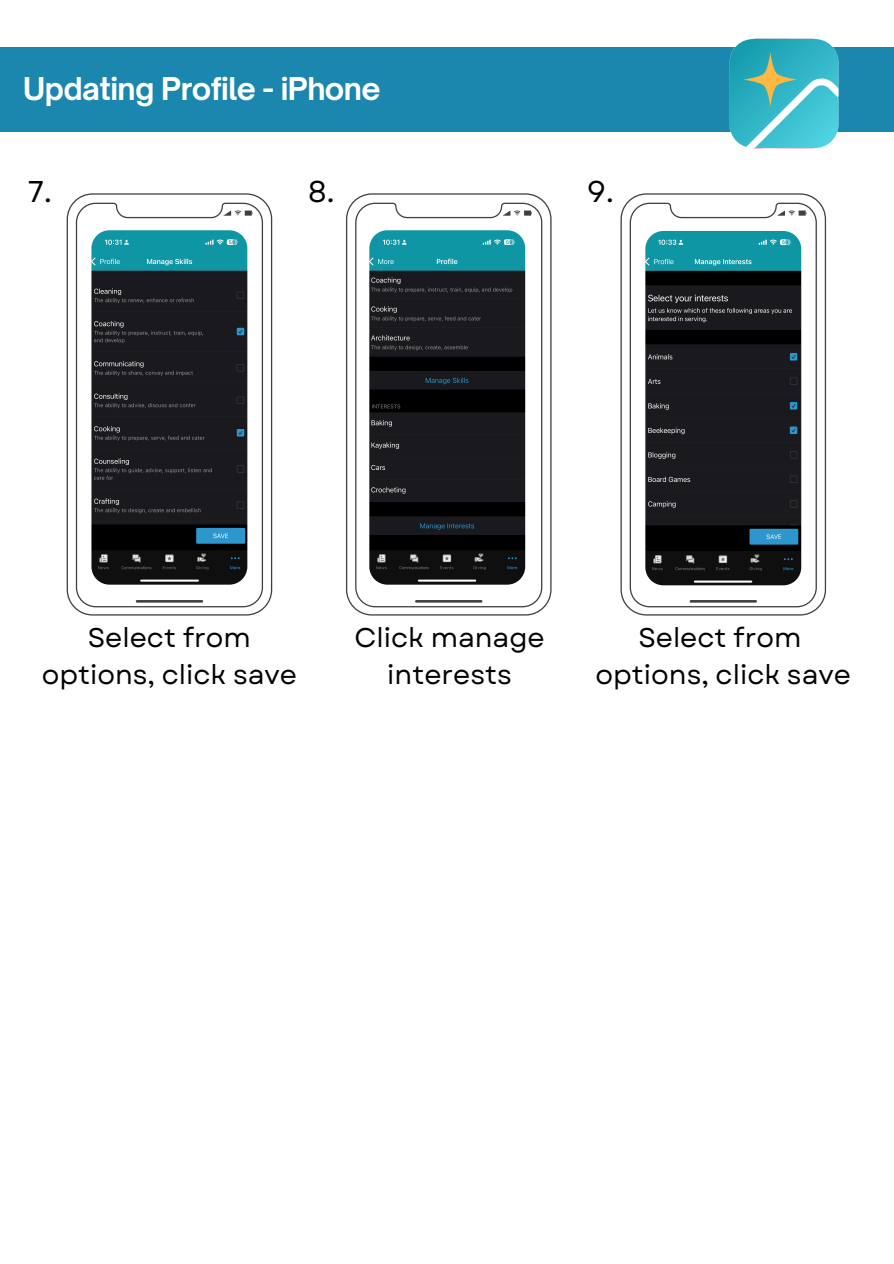
<style>
.page{position:relative;width:894px;height:1264px;background:#fff}
.page>*{position:absolute;margin:0;border:0;box-sizing:border-box;transform-origin:0 0}
.t1{font:700 30px "Open Sauce One";letter-spacing:-.02em;color:#fff}
.t2{font:30px "Garet";color:#000}
.t3{font:27px "Garet";color:#000}
</style>
<div class="page">
<div style="left:0;top:47px;width:893px;height:85px;background:#1b86ae"></div>
<img style="left:729px;top:38px;width:110px;height:111px">
<svg style="left:620px;top:193px;width:205px;height:422px"></svg>
<svg style="left:67px;top:193px;width:205px;height:422px"></svg>
<div style="left:78px;top:284px;width:62px;height:7px;background:#fff"></div>
<svg style="left:346px;top:193px;width:205px;height:422px"></svg>
<img style="left:91px;top:230px;width:156px;height:354px;border-radius:18px">
<img style="left:369px;top:230px;width:156px;height:354px;border-radius:18px">
<img style="left:645px;top:231px;width:156px;height:354px;border-radius:18px">
<p class="t1" style="left:23px;top:70px;width:359px">Updating Profile - iPhone</p>
<p class="t2" style="left:28px;top:170px;width:25px">7.</p>
<h2 class="t2" style="left:308px;top:170px;width:28px">8.</h2>
<p class="t2" style="left:586px;top:170px;width:28px">9.</p>
<p class="t3" style="left:88px;top:618px;width:165px">Select from</p>
<p class="t3" style="left:42px;top:655px;width:257px">options, click save</p>
<p class="t3" style="left:354px;top:618px;width:192px">Click manage</p>
<p class="t3" style="left:387px;top:655px;width:126px">interests</p>
<p class="t3" style="left:638px;top:618px;width:165px">Select from</p>
<h2 class="t3" style="left:595px;top:655px;width:257px">options, click save</h2>
</div>
